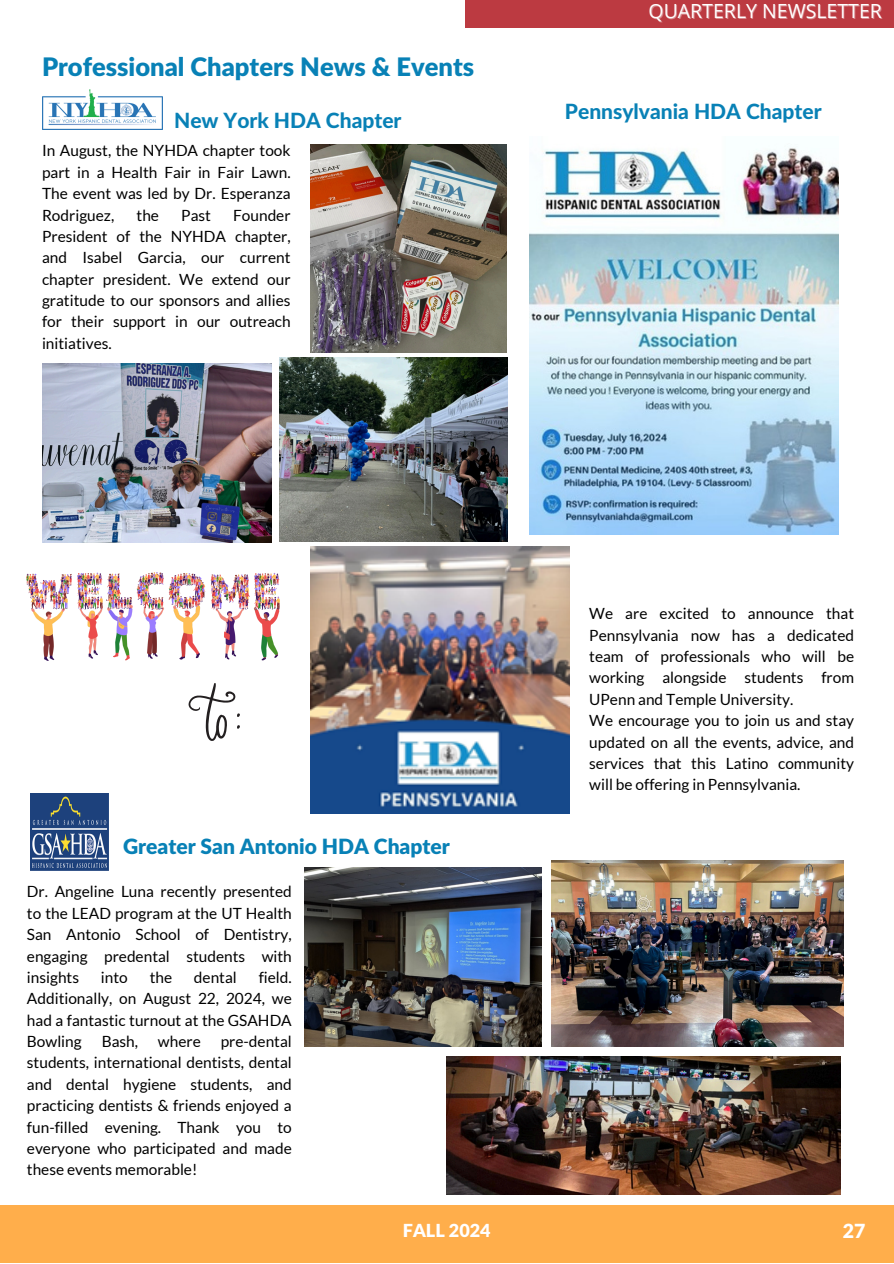
<style>
.page{position:relative;width:894px;height:1264px;background:#fff}
.page>*{position:absolute;margin:0;border:0;box-sizing:border-box;transform-origin:0 0}
.t1{font:900 25.5px "Lato Latin";color:#0881b6}
.t2{font:800 21px "Lato Latin";color:#0881b6}
.t3{font:900 21px "Lato Latin";color:#0881b6}
.t4{font:19.5px "Open Sans";color:#fff}
.t5{font:900 19.5px "Lato Latin";color:#fff}
.t6{font:900 18px "Lato Latin";color:#fff}
.t7{font:15.45px/21.3px "Lato";color:#000;text-align:justify}
</style>
<div class="page">
<div style="left:0;top:1205px;width:893px;height:57px;background:#ffae4b"></div>
<div style="left:464px;top:0;width:429px;height:27px;background:#bc3a41"></div>
<img style="left:42px;top:89px;width:120px;height:41px">
<img style="left:279px;top:358px;width:228px;height:183px">
<img style="left:310px;top:145px;width:196px;height:207px">
<img style="left:42px;top:363px;width:229px;height:179px">
<img style="left:310px;top:546px;width:259px;height:267px">
<img style="left:529px;top:147px;width:309px;height:387px">
<img style="left:26px;top:573px;width:254px;height:87px">
<img style="left:30px;top:793px;width:79px;height:78px">
<svg style="left:188px;top:683px;width:52px;height:58px"></svg>
<img style="left:304px;top:867px;width:237px;height:178px">
<img style="left:551px;top:860px;width:292px;height:185px">
<img style="left:446px;top:1056px;width:394px;height:138px">
<h3 class="t1" style="left:42px;top:55px;width:433px">Professional Chapters News &amp; Events</h3>
<p class="t2" style="left:174px;top:111px;width:229px">New York HDA Chapter</p>
<p class="t7" style="left:42px;top:140px;width:250px">In August, the NYHDA chapter took part in a Health Fair in Fair Lawn.<br>The event was led by Dr. Esperanza Rodriguez,</p>
<p class="t7" style="left:42px;top:204px;width:250px;text-indent:191px">Founder President of the NYHDA chapter, and Isabel Garcia, our current chapter president. We extend our gratitude to our sponsors and allies for their support in our outreach initiatives.</p>
<p class="t7" style="left:136px;top:204px;width:24px">the</p>
<p class="t7" style="left:181px;top:204px;width:31px">Past</p>
<h2 class="t4" style="left:648px;top:-3px;width:235px">QUARTERLY NEWSLETTER</h2>
<p class="t2" style="left:564px;top:102px;width:258px">Pennsylvania HDA Chapter</p>
<h4 class="t3" style="left:123px;top:837px;width:328px">Greater San Antonio HDA Chapter</h4>
<p class="t7" style="left:27px;top:880px;width:266px">Dr. Angeline Luna recently presented to the LEAD program at the UT Health San Antonio School of Dentistry, engaging predental students with insights</p>
<p class="t7" style="left:27px;top:966px;width:266px;text-indent:232px">field.<br>Additionally, on August 22, 2024, we had a fantastic turnout at the GSAHDA Bowling</p>
<p class="t7" style="left:101px;top:966px;width:28px">into</p>
<p class="t7" style="left:150px;top:966px;width:24px">the</p>
<p class="t7" style="left:194px;top:966px;width:44px">dental</p>
<p class="t7" style="left:27px;top:1030px;width:266px;text-indent:194px">pre-dental students, international dentists, dental and dental hygiene students, and practicing dentists &amp; friends enjoyed a fun-filled evening. Thank you to everyone who participated and made these events memorable!</p>
<p class="t7" style="left:102px;top:1030px;width:38px">Bash,</p>
<p class="t7" style="left:158px;top:1030px;width:44px">where</p>
<p class="t6" style="left:403px;top:1222px;width:89px">FALL 2024</p>
<p class="t7" style="left:589px;top:602px;width:266px">We are excited to announce that Pennsylvania now has a dedicated team of professionals who will be working alongside students from UPenn and Temple University.</p>
<p class="t7" style="left:589px;top:709px;width:266px">We encourage you to join us and stay updated on all the events, advice, and services that this Latino community will be offering in Pennsylvania.</p>
<p class="t5" style="left:842px;top:1222px;width:24px">27</p>
</div>
